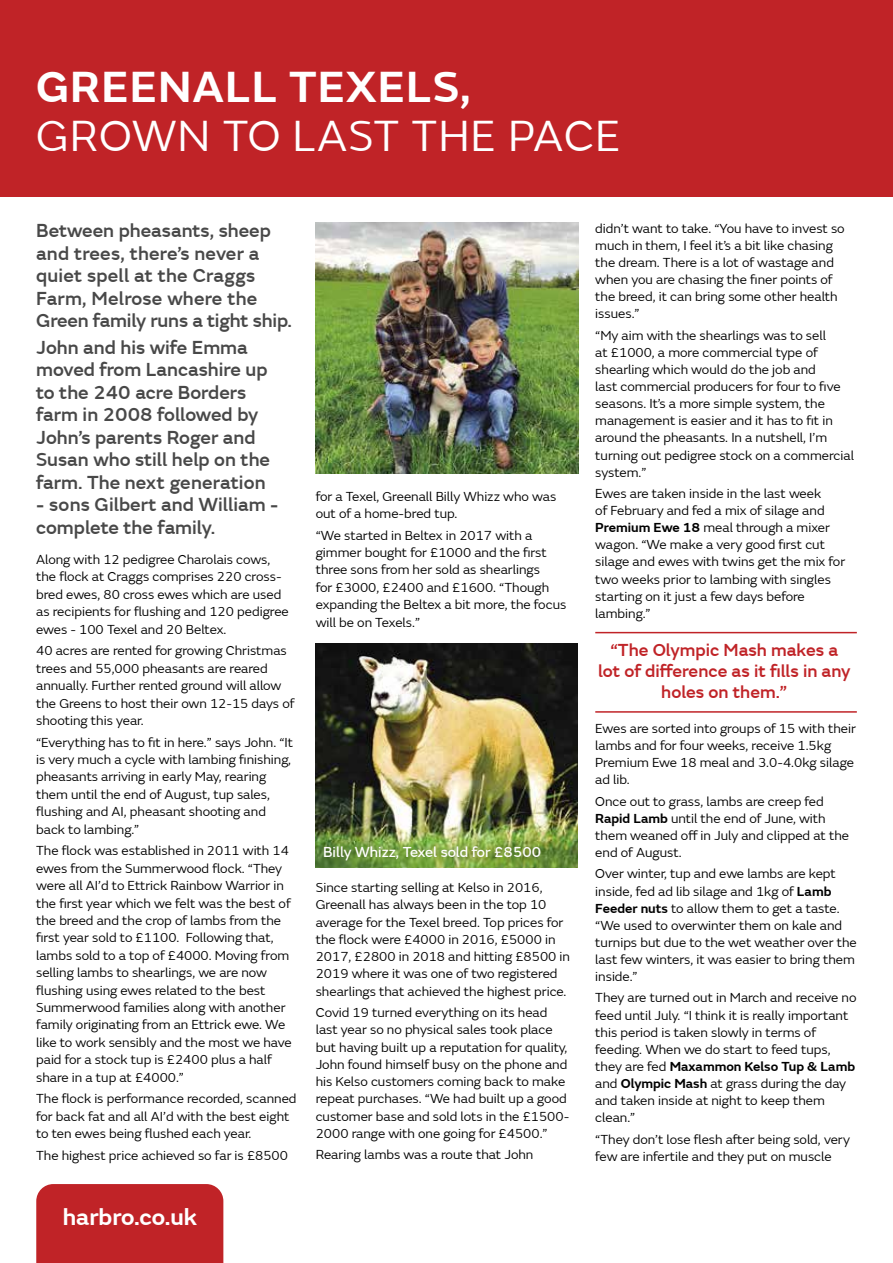
<style>
.page{position:relative;width:893px;height:1263px;background:#fff}
.page>*{position:absolute;margin:0;border:0;box-sizing:border-box;transform-origin:0 0}
.t1{font:45px "FS Emeric";letter-spacing:.02em;color:#fff}
.t2{font:600 45px "FS Emeric";letter-spacing:.02em;color:#fff}
.t3{font:600 24px "FS Emeric";color:#fff}
.t4{font:500 19.5px/22.5px "FS Emeric";color:#484848}
.t5{font:500 18px/21px "FS Emeric";color:#c02327;text-align:center}
.t6{font:15px "FS Emeric Core";color:#fff}
.t7{font:13.5px/17.1px "FS Emeric";color:#000}
.s1{font-weight:600}
</style>
<div class="page">
<div style="left:0;top:0;width:893px;height:196px;background:#c02327"></div>
<div style="left:36px;top:1184px;width:187px;height:79px;background:#c02327"></div>
<img style="left:316px;top:223px;width:262px;height:251px">
<img style="left:316px;top:644px;width:261px;height:224px">
<hr style="left:595px;top:711px;width:262px;height:2px;background:#c02327">
<hr style="left:595px;top:632px;width:262px;height:1px;background:#c02327">
<div style="left:315px;top:837px;width:235px;height:31px;background:#000;opacity:.53"></div>
<h1 class="t2" style="left:36px;top:53px;width:436px">GREENALL TEXELS,</h1>
<h1 class="t1" style="left:36px;top:105px;width:586px">GROWN TO LAST THE PACE</h1>
<h3 class="t4" style="left:36px;top:218px;width:257px">Between pheasants, sheep and trees, there’s never a quiet spell at the Craggs<br>Farm, Melrose where the<br>Green family runs a tight ship.</h3>
<h3 class="t4" style="left:36px;top:335px;width:235px">John and his wife Emma moved from Lancashire up to the 240 acre Borders farm in 2008 followed by<br>John’s parents Roger and<br>Susan who still help on the farm. The next generation</h3>
<h3 class="t4" style="left:36px;top:492px;width:244px">- sons Gilbert and William - complete the family.</h3>
<p class="t7" style="left:36px;top:550px;width:254px">Along with 12 pedigree Charolais cows, the flock at Craggs comprises 220 cross&shy;bred ewes, 80 cross ewes which are used as recipients for flushing and 120 pedigree ewes - 100 Texel and 20 Beltex.</p>
<p class="t7" style="left:36px;top:641px;width:260px">40 acres are rented for growing Christmas trees and 55,000 pheasants are reared annually. Further rented ground will allow the Greens to host their own 12-15 days of shooting this year.</p>
<p class="t7" style="left:36px;top:733px;width:258px">“Everything has to fit in here.” says John. “It is very much a cycle with lambing finishing, pheasants arriving in early May, rearing them until the end of August, tup sales, flushing and AI, pheasant shooting and back to lambing.”</p>
<p class="t7" style="left:36px;top:841px;width:257px">The flock was established in 2011 with 14 ewes from the Summerwood flock. “They were all AI’d to Ettrick Rainbow Warrior in the first year which we felt was the best of the breed and the crop of lambs from the first year sold to £1100. Following that, lambs sold to a top of £4000. Moving from selling lambs to shearlings, we are now flushing using ewes related to the best Summerwood families along with another family originating from an Ettrick ewe. We like to work sensibly and the most we have paid for a stock tup is £2400 plus a half share in a tup at £4000.”</p>
<p class="t7" style="left:36px;top:1089px;width:262px">The flock is performance recorded, scanned for back fat and all AI’d with the best eight to ten ewes being flushed each year.</p>
<p class="t7" style="left:36px;top:1146px;width:253px">The highest price achieved so far is £8500</p>
<h2 class="t3" style="left:63px;top:1198px;width:136px">harbro.co.uk</h2>
<p class="t7" style="left:316px;top:487px;width:242px">for a Texel, Greenall Billy Whizz who was out of a home-bred tup.</p>
<p class="t7" style="left:316px;top:526px;width:252px">“We started in Beltex in 2017 with a gimmer bought for £1000 and the first three sons from her sold as shearlings<br>for £3000, £2400 and £1600. “Though expanding the Beltex a bit more, the focus will be on Texels.”</p>
<p class="t6" style="left:323px;top:840px;width:219px">Billy Whizz, Texel sold for £8500</p>
<p class="t7" style="left:316px;top:878px;width:256px">Since starting selling at Kelso in 2016, Greenall has always been in the top 10 average for the Texel breed. Top prices for the flock were £4000 in 2016, £5000 in 2017, £2800 in 2018 and hitting £8500 in 2019 where it was one of two registered shearlings that achieved the highest price.</p>
<p class="t7" style="left:316px;top:1003px;width:255px">Covid 19 turned everything on its head last year so no physical sales took place but having built up a reputation for quality, John found himself busy on the phone and his Kelso customers coming back to make repeat purchases. “We had built up a good customer base and sold lots in the £1500- 2000 range with one going for £4500.”</p>
<p class="t7" style="left:316px;top:1146px;width:219px">Rearing lambs was a route that John</p>
<p class="t7" style="left:595px;top:219px;width:251px">didn’t want to take. “You have to invest so much in them, I feel it’s a bit like chasing the dream. There is a lot of wastage and when you are chasing the finer points of the breed, it can bring some other health issues.”</p>
<p class="t7" style="left:595px;top:326px;width:260px">“My aim with the shearlings was to sell<br>at £1000, a more commercial type of shearling which would do the job and<br>last commercial producers for four to five seasons. It’s a more simple system, the management is easier and it has to fit in around the pheasants. In a nutshell, I’m turning out pedigree stock on a commercial system.”</p>
<p class="t7" style="left:595px;top:484px;width:251px">Ewes are taken inside in the last week<br>of February and fed a mix of silage and <span class="s1">Premium Ewe 18</span> meal through a mixer wagon. “We make a very good first cut silage and ewes with twins get the mix for two weeks prior to lambing with singles starting on it just a few days before lambing.”</p>
<h3 class="t5" style="left:598px;top:638px;width:254px">“The Olympic Mash makes a lot of difference as it fills in any holes on them.”</h3>
<p class="t7" style="left:595px;top:719px;width:262px">Ewes are sorted into groups of 15 with their lambs and for four weeks, receive 1.5kg<br>Premium Ewe 18 meal and 3.0-4.0kg silage ad lib.</p>
<p class="t7" style="left:595px;top:792px;width:255px">Once out to grass, lambs are creep fed<br><span class="s1">Rapid Lamb</span> until the end of June, with them weaned off in July and clipped at the end of August.</p>
<p class="t7" style="left:595px;top:865px;width:263px">Over winter, tup and ewe lambs are kept inside, fed ad lib silage and 1kg of <span class="s1">Lamb Feeder nuts</span> to allow them to get a taste. “We used to overwinter them on kale and turnips but due to the wet weather over the last few winters, it was easier to bring them inside.”</p>
<p class="t7" style="left:595px;top:989px;width:263px">They are turned out in March and receive no feed until July. “I think it is really important this period is taken slowly in terms of feeding. When we do start to feed tups, they are fed <span class="s1">Maxammon Kelso Tup &amp; Lamb </span>and <span class="s1">Olympic Mash</span> at grass during the day and taken inside at night to keep them clean.”</p>
<p class="t7" style="left:595px;top:1130px;width:256px">“They don’t lose flesh after being sold, very few are infertile and they put on muscle</p>
</div>
